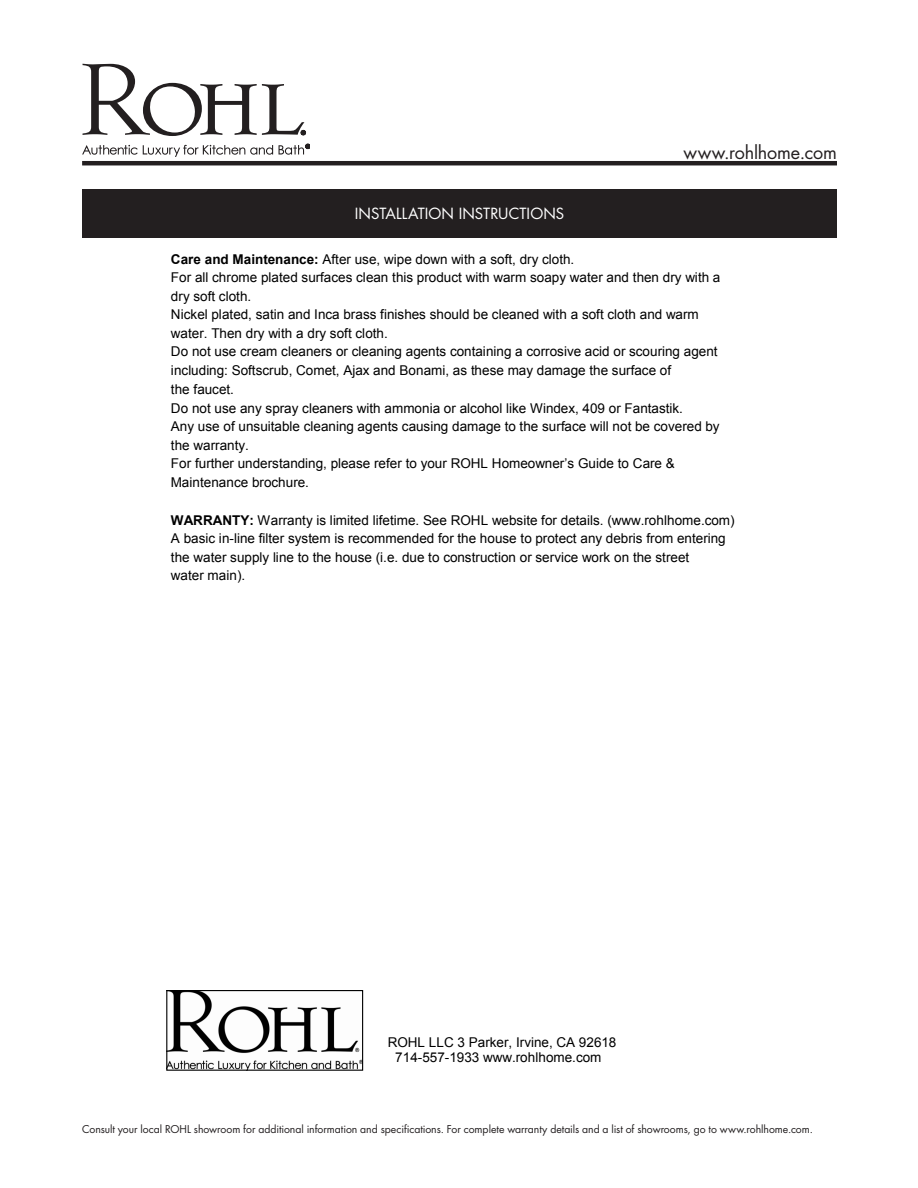
<style>
.page{position:relative;width:918px;height:1188px;background:#fff}
.page>*{position:absolute;margin:0;border:0;box-sizing:border-box;transform-origin:0 0}
.t1{font:18px "Futura";letter-spacing:-.005em;color:#231f20}
.Product_Title_Bar{font:15px "Futura";letter-spacing:.005em;color:#fff}
.t2{font:13.5px/18.6px "Arial";letter-spacing:.005em;color:#000}
.t3{font:10.5px "Futura";letter-spacing:-.005em;color:#231f20}
.s1{font-weight:700}
</style>
<div class="page">
<svg style="left:82px;top:64px;width:224px;height:72px"></svg>
<svg style="left:82px;top:145px;width:191px;height:12px"></svg>
<svg style="left:279px;top:144px;width:31px;height:11px"></svg>
<hr style="left:82px;top:161px;width:755px;height:4px;background:#231f20">
<div style="left:82px;top:189px;width:755px;height:49px;background:#231f20"></div>
<img style="left:168px;top:992px;width:193px;height:77px">
<div style="left:166px;top:990px;width:197px;height:81px;border:1px solid #000"></div>
<p class="Product_Title_Bar" style="left:355px;top:203px;width:211px">INSTALLATION INSTRUCTIONS</p>
<p class="t1" style="left:683px;top:140px;width:155px">www.rohlhome.com</p>
<p class="t2" style="left:171px;top:250px;width:551px"><span class="s1">Care and Maintenance:</span> After use, wipe down with a soft, dry cloth.<br>For all chrome plated surfaces clean this product with warm soapy water and then dry with a dry soft cloth.<br>Nickel plated, satin and Inca brass finishes should be cleaned with a soft cloth and warm water. Then dry with a dry soft cloth.<br>Do not use cream cleaners or cleaning agents containing a corrosive acid or scouring agent including: Softscrub, Comet, Ajax and Bonami, as these may damage the surface of<br>the faucet.<br>Do not use any spray cleaners with ammonia or alcohol like Windex, 409 or Fantastik.<br>Any use of unsuitable cleaning agents causing damage to the surface will not be covered by the warranty.<br>For further understanding, please refer to your ROHL Homeowner’s Guide to Care &amp; Maintenance brochure.</p>
<p class="t2" style="left:171px;top:511px;width:565px"><span class="s1">WARRANTY:</span> Warranty is limited lifetime. See ROHL website for details. (www.rohlhome.com)<br>A basic in-line filter system is recommended for the house to protect any debris from entering the water supply line to the house (i.e. due to construction or service work on the street<br>water main).</p>
<p class="t2" style="left:388px;top:1034px;width:230px;line-height:15.5px;text-align:center">ROHL LLC 3 Parker, Irvine, CA 92618<br>714-557-1933 www.rohlhome.com</p>
<p class="t3" style="left:82px;top:1121px;width:732px">Consult your local ROHL showroom for additional information and specifications. For complete warranty details and a list of showrooms, go to www.rohlhome.com.</p>
</div>
